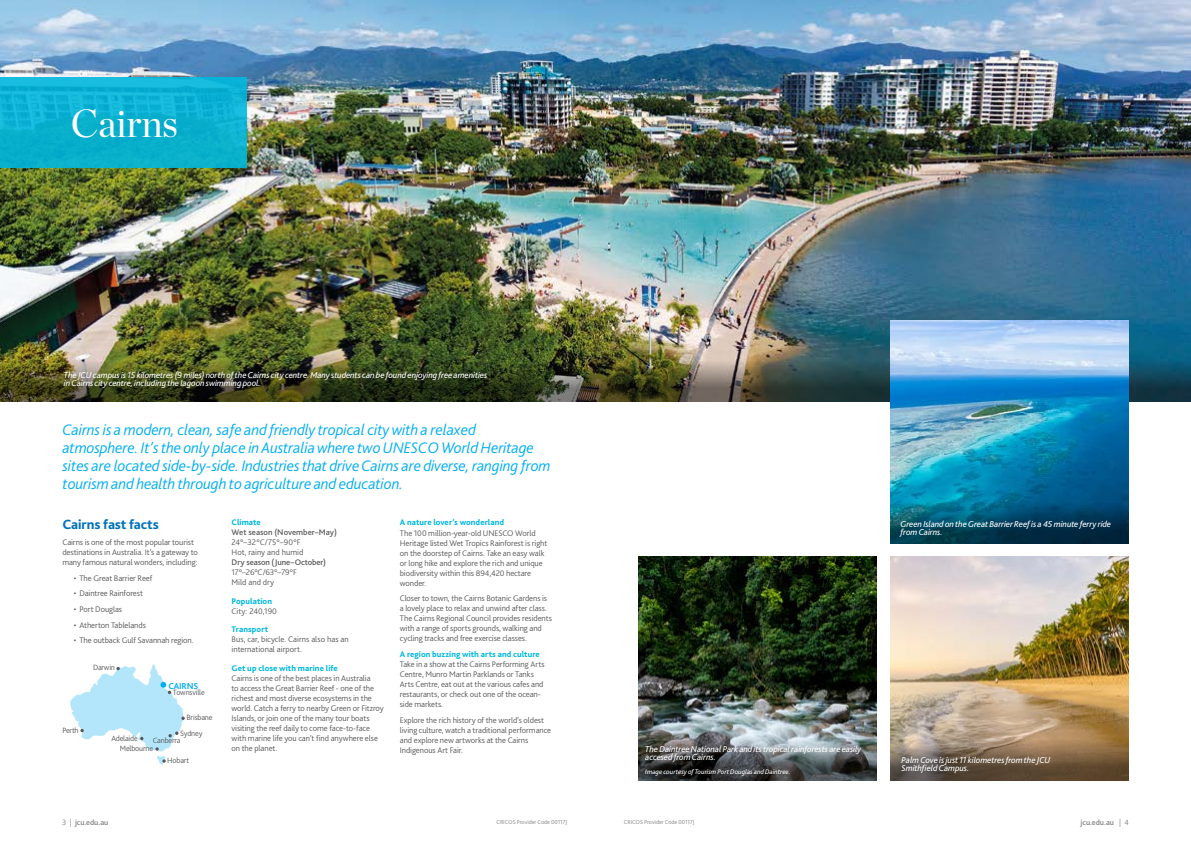
<style>
.page{position:relative;width:1191px;height:842px;background:#fff}
.page>*{position:absolute;margin:0;border:0;box-sizing:border-box;transform-origin:0 0}
.t1{font:39px "Chronicle Display";letter-spacing:-.01em;color:#fff}
.t2{font:italic 300 16px/18px "Bliss 2";letter-spacing:-.01em;color:#00aeef}
.t3{font:800 14px "Bliss 2";letter-spacing:-.01em;color:#0072bc}
.t4{font:italic 9px/8px "Bliss 2";letter-spacing:-.01em;color:#fff}
.t5{font:700 9px "Bliss 2";letter-spacing:-.02em;color:#00aeef}
.t6{font:300 8.5px/10px "Bliss 2";letter-spacing:-.01em;color:#58595b}
.t7{font:800 8.5px "Bliss 2";letter-spacing:.005em;color:#00b8de}
.t8{font:500 8.5px "Bliss 2";letter-spacing:-.005em;color:#58595b}
.t9{font:300 8px/7.1px "Bliss 2";letter-spacing:-.02em;color:#58595b}
.t10{font:500 8px "Bliss 2";letter-spacing:-.005em;color:#808285}
.t11{font:italic 7px "Bliss 2";letter-spacing:-.005em;color:#fff}
.t12{font:300 6px "Bliss 2";letter-spacing:-.005em;color:#808285}
.s1{font-weight:300}
</style>
<div class="page">
<img style="left:0;top:0;width:1191px;height:356px">
<div style="left:0;top:77px;width:247px;height:91px;background:linear-gradient(to bottom,#11b6db,#06aec7)"></div>
<svg style="left:70px;top:664px;width:115px;height:101px"></svg>
<img style="left:0;top:356px;width:1191px;height:46px">
<img style="left:890px;top:320px;width:238px;height:178px">
<svg style="left:890px;top:498px;width:238px;height:46px;background:#014965"></svg>
<img style="left:890px;top:557px;width:238px;height:177px">
<svg style="left:890px;top:734px;width:238px;height:46px;background:#7f6952"></svg>
<img style="left:638px;top:557px;width:238px;height:177px">
<svg style="left:638px;top:734px;width:238px;height:46px;background:#5a5e60"></svg>
<h1 class="t1" style="left:71px;top:93px;width:109px">Cairns</h1>
<p class="t4" style="left:64px;top:371px;width:425px">The JCU campus is 15 kilometres (9 miles) north of the Cairns city centre. Many students can be found enjoying free amenities in Cairns city centre, including the lagoon swimming pool.</p>
<p class="t2" style="left:62px;top:420px;width:490px">Cairns is a modern, clean, safe and friendly tropical city with a relaxed atmosphere. It’s the only place in Australia where two UNESCO World Heritage sites are located side-by-side. Industries that drive Cairns are diverse, ranging from tourism and health through to agriculture and education.</p>
<h3 class="t3" style="left:62px;top:516px;width:98px">Cairns fast facts</h3>
<p class="t6" style="left:62px;top:537px;width:137px">Cairns is one of the most popular tourist destinations in Australia. It’s a gateway to many famous natural wonders, including:</p>
<p class="t6" style="left:74px;top:573px;width:80px">• The Great Barrier Reef</p>
<p class="t6" style="left:74px;top:588px;width:71px">• Daintree Rainforest</p>
<p class="t6" style="left:74px;top:604px;width:50px">• Port Douglas</p>
<p class="t6" style="left:74px;top:620px;width:74px">• Atherton Tablelands</p>
<p class="t6" style="left:74px;top:635px;width:121px">• The outback Gulf Savannah region.</p>
<p class="t5" style="left:168px;top:680px;width:31px">CAIRNS</p>
<p class="t9" style="left:186px;top:714px;width:27px">Brisbane</p>
<p class="t9" style="left:93px;top:664px;width:23px">Darwin</p>
<p class="t9" style="left:173px;top:689px;width:33px">Townsville</p>
<p class="t9" style="left:153px;top:730px;width:51px;text-indent:28px">Sydney<br>Canberra</p>
<p class="t9" style="left:167px;top:757px;width:23px">Hobart</p>
<p class="t9" style="left:62px;top:726px;width:18px">Perth</p>
<p class="t9" style="left:111px;top:734px;width:28px">Adelaide</p>
<p class="t9" style="left:120px;top:745px;width:35px">Melbourne</p>
<p class="t7" style="left:231px;top:517px;width:31px">Climate</p>
<p class="t8" style="left:231px;top:527px;width:107px">Wet season (November–May)</p>
<p class="t6" style="left:231px;top:537px;width:73px">24°–32°C/75°–90°F<br>Hot, rainy and humid</p>
<p class="t8" style="left:231px;top:557px;width:96px">Dry season (June–October)</p>
<p class="t6" style="left:231px;top:567px;width:67px">17°–26°C/63°–79°F<br>Mild and dry</p>
<p class="t7" style="left:231px;top:595px;width:42px">Population</p>
<p class="t6" style="left:232px;top:606px;width:47px">City: 240,190</p>
<p class="t7" style="left:232px;top:624px;width:38px">Transport</p>
<p class="t6" style="left:232px;top:634px;width:119px">Bus, car, bicycle. Cairns also has an international airport.</p>
<p class="t7" style="left:232px;top:662px;width:108px">Get up close with marine life</p>
<p class="t6" style="left:232px;top:673px;width:154px">Cairns is one of the best places in Australia<br>to access the Great Barrier Reef - one of the richest and most diverse ecosystems in the world. Catch a ferry to nearby Green or Fitzroy Islands, or join one of the many tour boats visiting the reef daily to come face-to-face with marine life you can’t find anywhere else on the planet.</p>
<p class="t7" style="left:400px;top:517px;width:106px">A nature lover’s wonderland</p>
<p class="t6" style="left:400px;top:528px;width:149px">The 100 million-year-old UNESCO World Heritage listed Wet Tropics Rainforest is right on the doorstep of Cairns. Take an easy walk or long hike and explore the rich and unique biodiversity within this 894,420 hectare wonder.</p>
<p class="t6" style="left:400px;top:593px;width:154px">Closer to town, the Cairns Botanic Gardens is a lovely place to relax and unwind after class.<br>The Cairns Regional Council provides residents with a range of sports grounds, walking and cycling tracks and free exercise classes.</p>
<p class="t7" style="left:400px;top:649px;width:141px">A region buzzing with arts and culture</p>
<p class="t6" style="left:400px;top:659px;width:146px">Take in a show at the Cairns Performing Arts Centre, Munro Martin Parklands or Tanks Arts Centre, eat out at the various cafes and restaurants, or check out one of the ocean&shy;side markets.</p>
<p class="t6" style="left:400px;top:715px;width:153px">Explore the rich history of the world’s oldest living culture, watch a traditional performance and explore new artworks at the Cairns Indigenous Art Fair.</p>
<p class="t4" style="left:900px;top:520px;width:212px">Green Island on the Great Barrier Reef is a 45 minute ferry ride from Cairns.</p>
<p class="t4" style="left:645px;top:745px;width:217px">The Daintree National Park and its tropical rainforests are easily accesed from Cairns.</p>
<p class="t11" style="left:645px;top:767px;width:147px">Image courtesy of Tourism Port Douglas and Daintree.</p>
<p class="t4" style="left:901px;top:756px;width:150px">Palm Cove is just 11 kilometres from the JCU<br>Smithfield Campus.</p>
<p class="t10" style="left:62px;top:818px;width:48px"><span class="s1">3 |</span> jcu.edu.au</p>
<p class="t12" style="left:496px;top:818px;width:72px">CRICOS Provider Code 00117J</p>
<p class="t12" style="left:624px;top:818px;width:72px">CRICOS Provider Code 00117J</p>
<p class="t10" style="left:1080px;top:818px;width:50px">jcu.edu.au <span class="s1">| 4</span></p>
</div>
